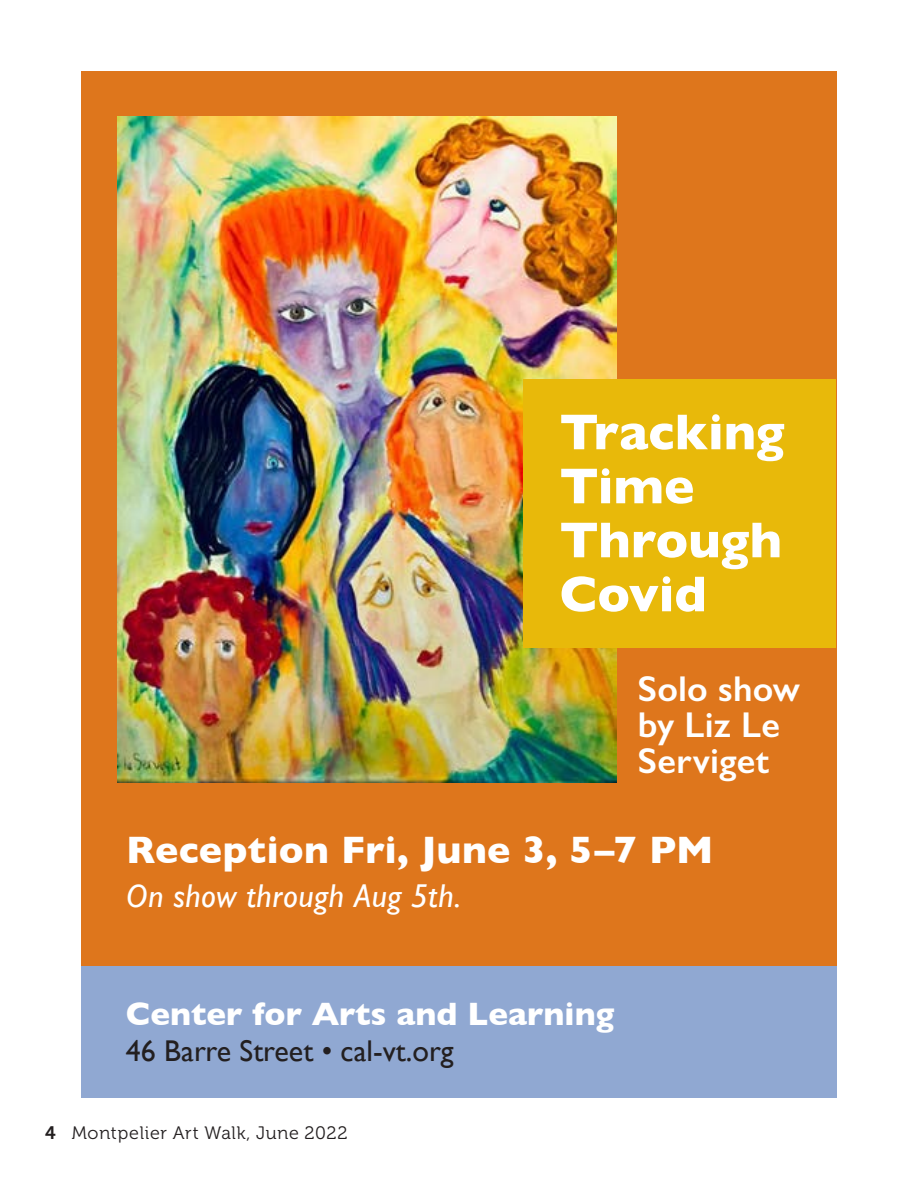
<style>
.page{position:relative;width:918px;height:1188px;background:#fff}
.page>*{position:absolute;margin:0;border:0;box-sizing:border-box;transform-origin:0 0}
.t1{font:700 51px "Gill Sans";color:#fff}
.t2{font:700 39px "Gill Sans";letter-spacing:.01em;color:#fff}
.t3{font:600 36px/36px "Gill Sans";letter-spacing:.005em;color:#fff}
.t4{font:700 33px "Gill Sans";color:#fff}
.t5{font:italic 33px "Gill Sans";letter-spacing:.015em;color:#fff}
.t6{font:30px "Gill Sans";color:#231f20}
.t7{font:18px "Museo 300";letter-spacing:.035em;color:#231f20}
.s1{font-family:"Museo 700"}
</style>
<div class="page">
<div style="left:81px;top:71px;width:756px;height:940px;background:#de761c"></div>
<div style="left:81px;top:966px;width:756px;height:132px;background:#90a8d2"></div>
<img style="left:117px;top:116px;width:499px;height:666px">
<div style="left:523px;top:379px;width:313px;height:268px;background:#e8b90a"></div>
<p class="t1" style="left:559px;top:392px;width:227px">Tracking</p>
<p class="t1" style="left:559px;top:446px;width:136px">Time</p>
<p class="t1" style="left:559px;top:500px;width:224px">Through</p>
<p class="t1" style="left:559px;top:554px;width:149px">Covid</p>
<p class="t3" style="left:638px;top:670px;width:164px">Solo show by Liz Le<br>Serviget</p>
<p class="t2" style="left:126px;top:819px;width:589px">Reception Fri, June 3, 5–7 PM</p>
<p class="t5" style="left:126px;top:877px;width:336px">On show through Aug 5th.</p>
<p class="t4" style="left:126px;top:988px;width:490px">Center for Arts and Learning</p>
<p class="t6" style="left:126px;top:1034px;width:329px">46 Barre Street • cal-vt.org</p>
<p class="t7" style="left:45px;top:1123px;width:304px"><span class="s1">4</span> Montpelier Art Walk, June 2022</p>
</div>
